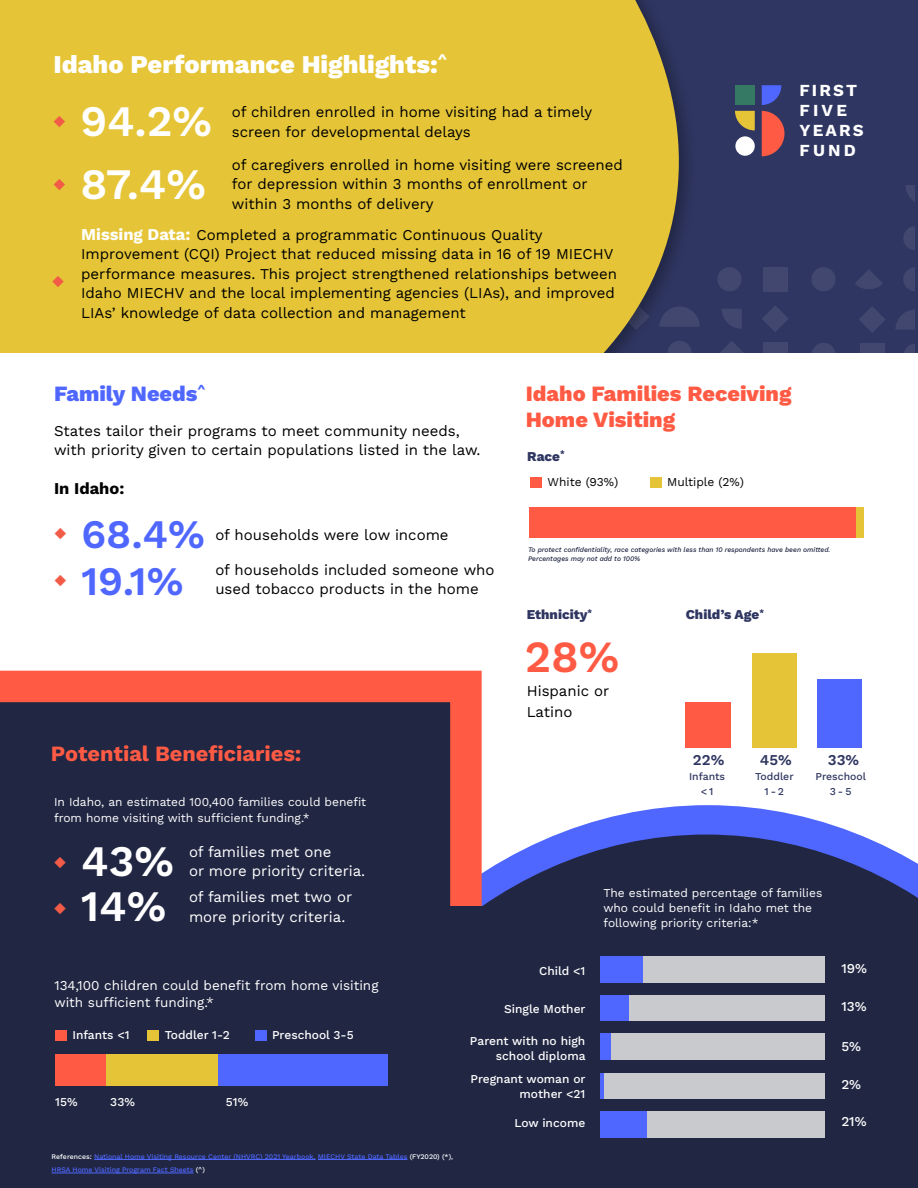
<style>
.page{position:relative;width:918px;height:1188px;background:#fff}
.page>*{position:absolute;margin:0;border:0;box-sizing:border-box;transform-origin:0 0}
.t1{font:600 44.55px "Work Sans";color:#ff5a43}
.t2{font:600 43.5px "Work Sans";color:#fff}
.t3{font:600 40.5px "Work Sans";color:#4f67ff}
.t4{font:800 25.5px "Work Sans";color:#fff}
.t5{font:800 21.75px/26.1px "Work Sans";color:#ff5a43}
.t6{font:700 21.75px "Work Sans";color:#ff5a43}
.t7{font:800 21.75px "Work Sans";color:#4f67ff}
.t8{font:700 16.8px/19.8px "Work Sans";letter-spacing:.13em;color:#fff}
.t9{font:700 16.5px "Work Sans";color:#000}
.t10{font:600 16.5px "Work Sans";color:#f15b47}
.t11{font:15px/19.5px "Work Sans";color:#000}
.t12{font:15px/19.5px "Work Sans";color:#fff}
.t13{font:600 15px "Work Sans";color:#2f3661}
.t14{font:13.5px/16.2px "Work Sans";color:#fff}
.t15{font:800 13.5px "Work Sans";color:#2f3661}
.t16{font:500 13.5px "Work Sans";color:#fff}
.t17{font:12px/15px "Work Sans";color:#fff}
.t18{font:500 12px/15px "Work Sans";color:#fff;text-align:right}
.t19{font:12px "Work Sans";color:#000}
.t20{font:500 10.5px/15px "Work Sans";color:#2f3661;text-align:center}
.t21{font:500 7.05px/13.5px "Work Sans";color:#4f67ff}
.t22{font:italic 500 7.05px/9px "Work Sans";color:#212743;scale:.96 1}
.s1{font-weight:700;font-size:16.5px;color:#fff}
.s2{color:#fff}
</style>
<div class="page">
<div style="left:0;top:0;width:918px;height:357px;background:#2f3661"></div>
<svg style="left:728px;top:309px;width:14px;height:20px"></svg>
<svg style="left:762px;top:306px;width:26px;height:26px"></svg>
<svg style="left:812px;top:343px;width:23px;height:10px"></svg>
<svg style="left:728px;top:341px;width:15px;height:12px"></svg>
<div style="left:763px;top:343px;width:24px;height:10px;background:#41476e"></div>
<div style="left:811px;top:267px;width:25px;height:24px;background:#41476e;border-radius:50%"></div>
<div style="left:717px;top:267px;width:25px;height:24px;background:#41476e;border-radius:50%"></div>
<svg style="left:855px;top:270px;width:28px;height:19px"></svg>
<div style="left:763px;top:267px;width:24px;height:24px;background:#41476e"></div>
<svg style="left:896px;top:310px;width:19px;height:19px"></svg>
<svg style="left:859px;top:307px;width:26px;height:25px"></svg>
<svg style="left:904px;top:344px;width:11px;height:9px"></svg>
<div style="left:860px;top:344px;width:24px;height:9px;background:#41476e"></div>
<svg style="left:903px;top:267px;width:12px;height:24px"></svg>
<svg style="left:903px;top:226px;width:12px;height:24px"></svg>
<svg style="left:906px;top:185px;width:9px;height:17px"></svg>
<svg style="left:0;top:0;width:728px;height:353px;background:#d4b83a"></svg>
<div style="left:0;top:353px;width:918px;height:479px;background:#fff"></div>
<svg style="left:556px;top:805px;width:304px;height:30px"></svg>
<svg style="left:482px;top:835px;width:436px;height:72px;background:#3a447b"></svg>
<svg style="left:0;top:671px;width:482px;height:236px;background:#4a3043"></svg>
<div style="left:735px;top:85px;width:20px;height:20px;background:#357864"></div>
<div style="left:735px;top:136px;width:20px;height:20px;background:#fff;border-radius:50%"></div>
<svg style="left:762px;top:111px;width:23px;height:45px"></svg>
<svg style="left:762px;top:85px;width:19px;height:20px"></svg>
<svg style="left:735px;top:111px;width:20px;height:19px"></svg>
<div style="left:0;top:907px;width:918px;height:281px;background:#212743"></div>
<hr style="left:94px;top:1159px;width:222px;height:1px;background:#4f67ff">
<hr style="left:318px;top:1159px;width:89px;height:1px;background:#4f67ff">
<hr style="left:52px;top:1173px;width:142px;height:1px;background:#4f67ff">
<div style="left:55px;top:1055px;width:51px;height:31px;background:#ff5a43"></div>
<div style="left:106px;top:1055px;width:112px;height:31px;background:#e5c537"></div>
<div style="left:218px;top:1055px;width:170px;height:31px;background:#4f67ff"></div>
<div style="left:55px;top:1030px;width:12px;height:10px;background:#ff5a43"></div>
<div style="left:147px;top:1030px;width:12px;height:10px;background:#e5c537"></div>
<div style="left:255px;top:1030px;width:12px;height:10px;background:#4f67ff"></div>
<div style="left:529px;top:508px;width:328px;height:30px;background:#ff5a43"></div>
<div style="left:857px;top:508px;width:7px;height:30px;background:#e5c537"></div>
<div style="left:686px;top:702px;width:45px;height:46px;background:#ff5a43"></div>
<div style="left:752px;top:653px;width:44px;height:95px;background:#e5c537"></div>
<div style="left:818px;top:679px;width:44px;height:69px;background:#4f67ff"></div>
<div style="left:600px;top:956px;width:43px;height:26px;background:#4f67ff"></div>
<div style="left:600px;top:995px;width:29px;height:26px;background:#4f67ff"></div>
<div style="left:600px;top:1033px;width:12px;height:27px;background:#4f67ff"></div>
<div style="left:600px;top:1073px;width:5px;height:25px;background:#4f67ff"></div>
<div style="left:600px;top:1111px;width:47px;height:27px;background:#4f67ff"></div>
<div style="left:643px;top:956px;width:182px;height:26px;background:#c9cace"></div>
<div style="left:629px;top:995px;width:196px;height:26px;background:#c9cace"></div>
<div style="left:612px;top:1033px;width:213px;height:27px;background:#c9cace"></div>
<div style="left:605px;top:1073px;width:220px;height:25px;background:#c9cace"></div>
<div style="left:647px;top:1111px;width:178px;height:27px;background:#c9cace"></div>
<div style="left:530px;top:477px;width:12px;height:11px;background:#ff5a43"></div>
<div style="left:650px;top:477px;width:12px;height:11px;background:#e5c537"></div>
<h3 class="t4" style="left:53px;top:45px;width:395px">Idaho Performance Highlights:<sup>^</sup></h3>
<h2 class="t2" style="left:53px;top:88px;width:160px"><sup>◆</sup> 94.2%</h2>
<h2 class="t2" style="left:53px;top:151px;width:154px"><sup>◆</sup> 87.4%</h2>
<p class="t11" style="left:232px;top:102px;width:362px">of children enrolled in home visiting had a timely screen for developmental delays</p>
<p class="t11" style="left:232px;top:154px;width:392px">of caregivers enrolled in home visiting were screened for depression within 3 months of enrollment or within 3 months of delivery</p>
<p class="t10" style="left:52px;top:268px;width:14px">◆</p>
<p class="t11" style="left:81px;top:224px;width:537px"><span class="s1">Missing Data:</span> Completed a programmatic Continuous Quality Improvement (CQI) Project that reduced missing data in 16 of 19 MIECHV performance measures. This project strengthened relationships between Idaho MIECHV and the local implementing agencies (LIAs), and improved LIAs’ knowledge of data collection and management</p>
<p class="t8" style="left:799px;top:82px;width:66px">FIRST<br>FIVE<br>YEARS<br>FUND</p>
<h3 class="t7" style="left:54px;top:377px;width:153px">Family Needs<sup>^</sup></h3>
<p class="t11" style="left:54px;top:420px;width:428px">States tailor their programs to meet community needs, with priority given to certain populations listed in the law.</p>
<p class="t9" style="left:54px;top:476px;width:72px">In Idaho:</p>
<h3 class="t5" style="left:526px;top:379px;width:267px">Idaho Families Receiving<br>Home Visiting</h3>
<p class="t15" style="left:527px;top:446px;width:39px">Race<sup>*</sup></p>
<p class="t19" style="left:548px;top:473px;width:72px">White (93%)</p>
<p class="t19" style="left:667px;top:473px;width:78px">Multiple (2%)</p>
<h3 class="t3" style="left:54px;top:503px;width:152px"><sup>◆</sup> 68.4%</h3>
<h3 class="t3" style="left:54px;top:550px;width:131px"><sup>◆</sup> 19.1%</h3>
<p class="t11" style="left:215px;top:525px;width:235px">of households were low income</p>
<p class="t11" style="left:215px;top:559px;width:281px">of households included someone who used tobacco products in the home</p>
<h3 class="t6" style="left:51px;top:737px;width:252px">Potential Beneficiaries:</h3>
<p class="t17" style="left:54px;top:793px;width:314px;line-height:16.5px">In Idaho, an estimated 100,400 families could benefit from home visiting with sufficient funding.*</p>
<h2 class="t2" style="left:54px;top:828px;width:121px"><sup>◆</sup> 43%</h2>
<h2 class="t2" style="left:54px;top:873px;width:114px"><sup>◆</sup> 14%</h2>
<p class="t12" style="left:189px;top:841px;width:178px">of families met one<br>or more priority criteria.</p>
<p class="t12" style="left:189px;top:887px;width:165px">of families met two or more priority criteria.</p>
<p class="t22" style="left:528px;top:545px;width:316px">To protect confidentiality, race categories with less than 10 respondents have been omitted.<br>Percentages may not add to 100%</p>
<p class="t15" style="left:527px;top:604px;width:67px">Ethnicity<sup>*</sup></p>
<h1 class="t1" style="left:525px;top:623px;width:96px">28%</h1>
<p class="t11" style="left:527px;top:679px;width:84px;line-height:21.6px">Hispanic or<br>Latino</p>
<p class="t15" style="left:686px;top:604px;width:80px">Child’s Age<sup>*</sup></p>
<p class="t13" style="left:693px;top:748px;width:33px">22%</p>
<p class="t13" style="left:760px;top:748px;width:33px">45%</p>
<p class="t13" style="left:828px;top:748px;width:33px">33%</p>
<p class="t20" style="left:689px;top:769px;width:37px">Infants &lt;1</p>
<p class="t20" style="left:755px;top:769px;width:40px">Toddler<br>1-2</p>
<p class="t20" style="left:815px;top:769px;width:52px">Preschool<br>3-5</p>
<p class="t17" style="left:603px;top:885px;width:220px">The estimated percentage of families who could benefit in Idaho met the following priority criteria:*</p>
<p class="t14" style="left:54px;top:977px;width:326px">134,100 children could benefit from home visiting with sufficient funding.*</p>
<p class="t18" style="left:72px;top:1027px;width:59px">Infants &lt;1</p>
<p class="t18" style="left:165px;top:1027px;width:67px">Toddler 1-2</p>
<p class="t18" style="left:272px;top:1027px;width:83px">Preschool 3-5</p>
<p class="t18" style="left:55px;top:1094px;width:24px">15%</p>
<p class="t18" style="left:110px;top:1094px;width:26px">33%</p>
<p class="t18" style="left:226px;top:1094px;width:24px">51%</p>
<p class="t21" style="left:52px;top:1149px;width:403px"><span class="s2">References:</span> National Home Visiting Resource Center (NHVRC) 2021 Yearbook, MIECHV State Data Tables <span class="s2">(FY2020) (*),<br></span>HRSA Home Visiting Program Fact Sheets <span class="s2">(^)</span></p>
<p class="t18" style="left:539px;top:963px;width:48px">Child &lt;1</p>
<p class="t18" style="left:504px;top:1001px;width:83px">Single Mother</p>
<p class="t18" style="left:470px;top:1032px;width:117px">Parent with no high school diploma</p>
<p class="t18" style="left:470px;top:1071px;width:117px">Pregnant woman or mother &lt;21</p>
<p class="t18" style="left:514px;top:1115px;width:72px">Low income</p>
<p class="t16" style="left:841px;top:959px;width:27px">19%</p>
<p class="t16" style="left:841px;top:996px;width:27px">13%</p>
<p class="t16" style="left:841px;top:1036px;width:21px">5%</p>
<p class="t16" style="left:841px;top:1074px;width:21px">2%</p>
<p class="t16" style="left:841px;top:1111px;width:27px">21%</p>
</div>
